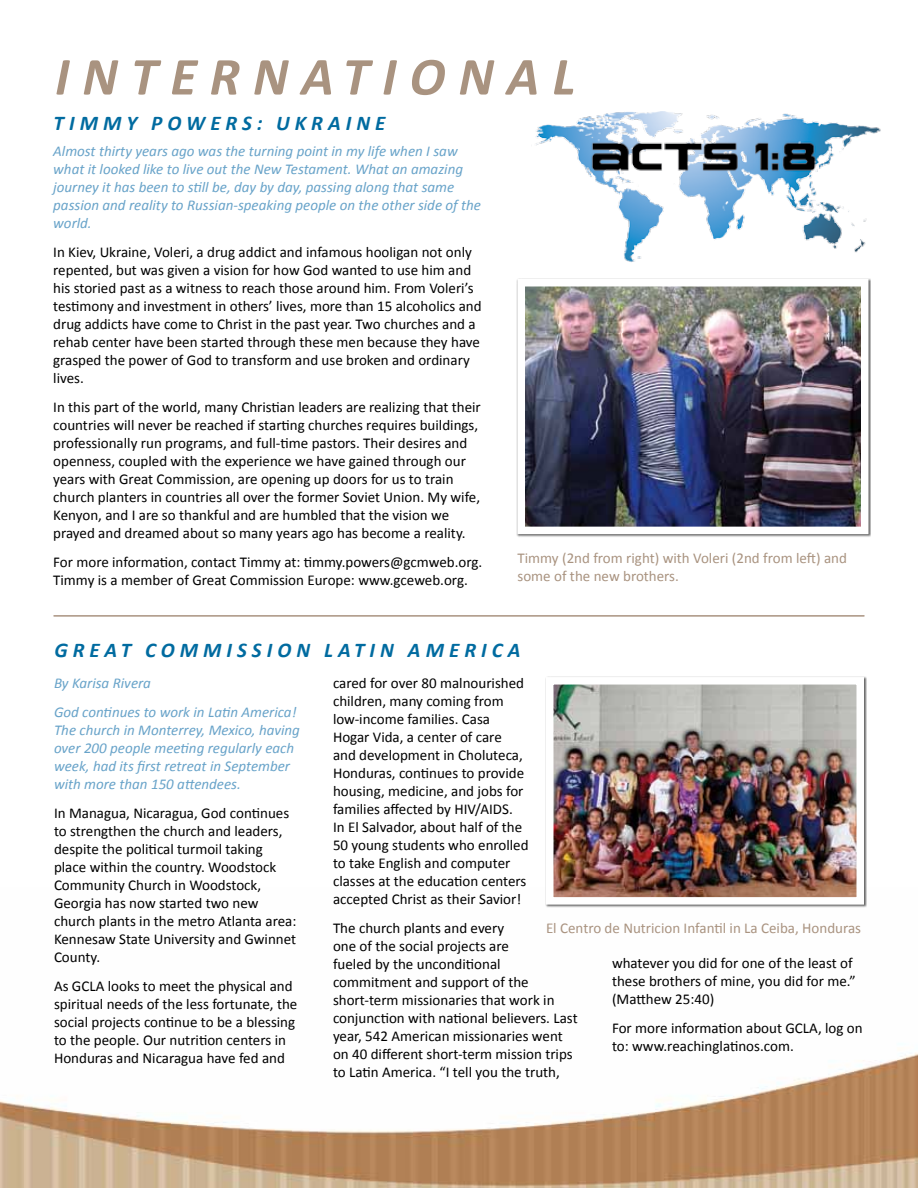
<style>
.page{position:relative;width:918px;height:1188px;background:#fff}
.page>*{position:absolute;margin:0;border:0;box-sizing:border-box;transform-origin:0 0}
.t1{font:italic 700 54px "Calibri";letter-spacing:.24em;color:#a99380}
.t2{font:italic 700 21px "Calibri";letter-spacing:.24em;color:#006ba0}
.t3{font:15px/18px "Calibri";color:#000}
.t4{font:italic 15px/18px "Calibri";color:#68a3c9}
.t5{font:15px/18px "Calibri";color:#a99380}
</style>
<div class="page">
<img style="left:0;top:1053px;width:918px;height:135px">
<div style="left:545px;top:676px;width:322px;height:232px;background:#000;opacity:.6"></div>
<img style="left:555px;top:686px;width:300px;height:210px">
<div style="left:546px;top:677px;width:318px;height:228px;border:8px solid #fff"></div>
<img style="left:536px;top:112px;width:344px;height:150px">
<hr style="left:54px;top:615px;width:810px;height:2px;background:#a99380">
<div style="left:517px;top:278px;width:354px;height:259px;background:#000;opacity:.6"></div>
<img style="left:527px;top:288px;width:332px;height:237px">
<div style="left:518px;top:279px;width:350px;height:255px;border:8px solid #fff"></div>
<h1 class="t1" style="left:55px;top:43px;width:522px">INTERNATIONAL</h1>
<h2 class="t2" style="left:54px;top:110px;width:333px">TIMMY POWERS: UKRAINE</h2>
<p class="t4" style="left:53px;top:142px;width:429px">Almost thirty years ago was the turning point in my life when I saw what it looked like to live out the New Testament. What an amazing journey it has been to still be, day by day, passing along that same passion and reality to Russian-speaking people on the other side of the world.</p>
<p class="t3" style="left:53px;top:243px;width:430px">In Kiev, Ukraine, Voleri, a drug addict and infamous hooligan not only repented, but was given a vision for how God wanted to use him and his storied past as a witness to reach those around him. From Voleri’s testimony and investment in others’ lives, more than 15 alcoholics and drug addicts have come to Christ in the past year. Two churches and a rehab center have been started through these men because they have grasped the power of God to transform and use broken and ordinary lives.</p>
<p class="t3" style="left:53px;top:397px;width:429px">In this part of the world, many Christian leaders are realizing that their countries will never be reached if starting churches requires buildings, professionally run programs, and full-time pastors. Their desires and openness, coupled with the experience we have gained through our years with Great Commission, are opening up doors for us to train church planters in countries all over the former Soviet Union. My wife, Kenyon, and I are so thankful and are humbled that the vision we prayed and dreamed about so many years ago has become a reality.</p>
<p class="t3" style="left:53px;top:552px;width:430px">For more information, contact Timmy at: timmy.powers@gcmweb.org.<br>Timmy is a member of Great Commission Europe: www.gceweb.org.</p>
<p class="t5" style="left:518px;top:549px;width:331px">Timmy (2nd from right) with Voleri (2nd from left) and some of the new brothers.</p>
<h2 class="t2" style="left:54px;top:637px;width:468px">GREAT COMMISSION LATIN AMERICA</h2>
<p class="t4" style="left:54px;top:668px;width:244px;line-height:28.8px">By Karisa Rivera<br>God continues to work in Latin America!</p>
<p class="t4" style="left:54px;top:720px;width:247px">The church in Monterrey, Mexico, having over 200 people meeting regularly each week, had its first retreat in September with more than 150 attendees.</p>
<p class="t3" style="left:54px;top:803px;width:244px">In Managua, Nicaragua, God continues to strengthen the church and leaders, despite the political turmoil taking place within the country. Woodstock Community Church in Woodstock, Georgia has now started two new church plants in the metro Atlanta area:<br>Kennesaw State University and Gwinnet County.</p>
<p class="t3" style="left:54px;top:976px;width:245px">As GCLA looks to meet the physical and spiritual needs of the less fortunate, the social projects continue to be a blessing to the people. Our nutrition centers in Honduras and Nicaragua have fed and</p>
<p class="t3" style="left:333px;top:674px;width:197px">cared for over 80 malnourished children, many coming from low-income families. Casa<br>Hogar Vida, a center of care<br>and development in Choluteca,<br>Honduras, continues to provide housing, medicine, and jobs for families affected by HIV/AIDS.<br>In El Salvador, about half of the<br>50 young students who enrolled to take English and computer classes at the education centers accepted Christ as their Savior!</p>
<p class="t3" style="left:333px;top:918px;width:246px">The church plants and every<br>one of the social projects are<br>fueled by the unconditional commitment and support of the short-term missionaries that work in conjunction with national believers. Last year, 542 American missionaries went on 40 different short-term mission trips to Latin America. “I tell you the truth,</p>
<p class="t5" style="left:546px;top:918px;width:317px">El Centro de Nutricion Infantil in La Ceiba, Honduras</p>
<p class="t3" style="left:612px;top:954px;width:245px">whatever you did for one of the least of these brothers of mine, you did for me.” (Matthew 25:40)</p>
<p class="t3" style="left:612px;top:1018px;width:252px">For more information about GCLA, log on to: www.reachinglatinos.com.</p>
</div>
